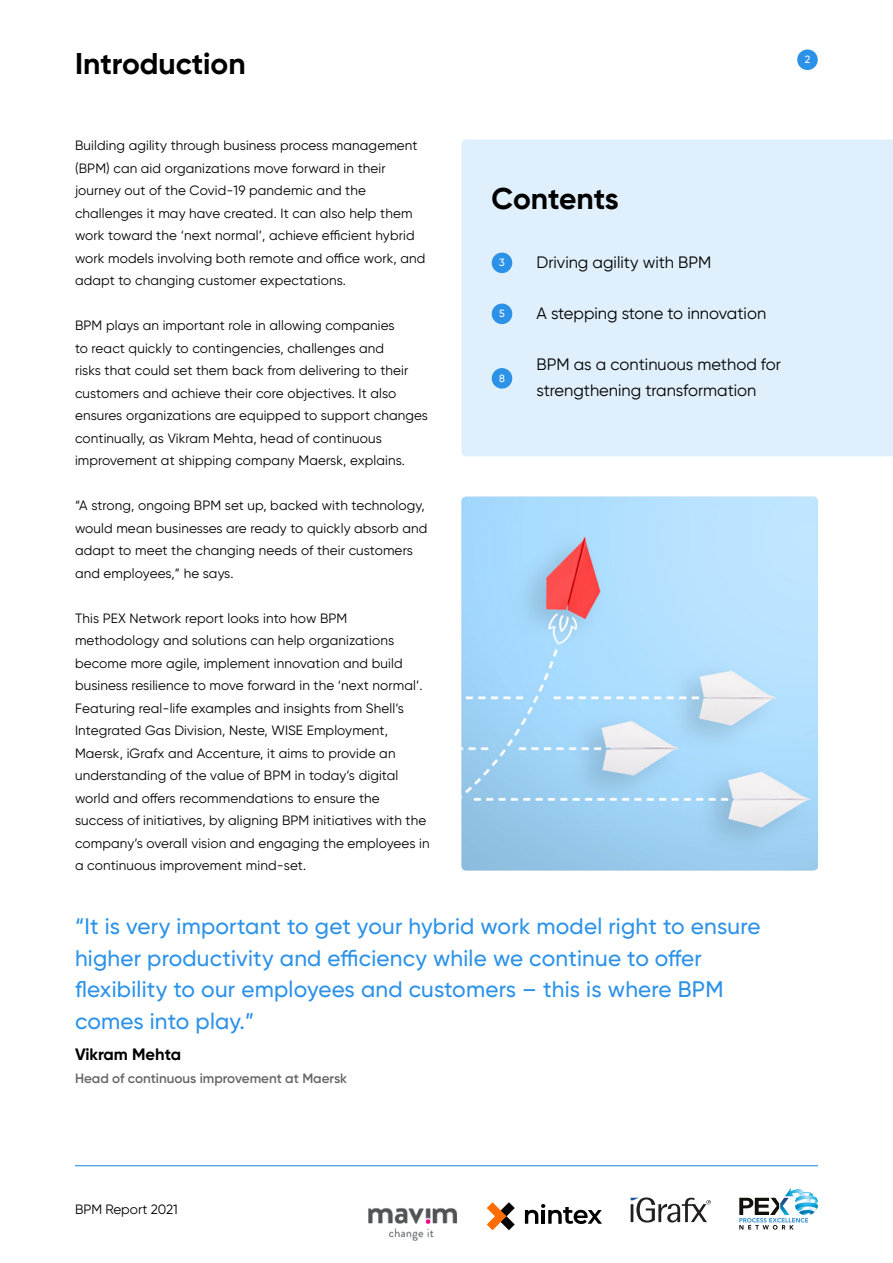
<style>
.page{position:relative;width:893px;height:1263px;background:#fff}
.page>*{position:absolute;margin:0;border:0;box-sizing:border-box;transform-origin:0 0}
.t1{font:700 30px "Gilroy";color:#000}
.t2{font:500 22.5px/31.5px "Gilroy";letter-spacing:.01em;color:#2c92e8}
.t3{font:16.5px/25.5px "Gilroy";color:#000}
.t4{font:700 16.5px "Gilroy";color:#000}
.t5{font:13.5px/22.5px "Gilroy";letter-spacing:.01em;color:#000}
.t6{font:600 13.5px "Gilroy";color:#666}
.t7{font:500 10.5px "Gilroy";color:#fff}
</style>
<div class="page">
<hr style="left:75px;top:1165px;width:743px;height:1px;background:#2c92e8">
<img style="left:785px;top:1188px;width:19px;height:10px">
<img style="left:795px;top:1192px;width:22px;height:6px">
<svg style="left:739px;top:1198px;width:79px;height:31px"></svg>
<svg style="left:631px;top:1197px;width:80px;height:25px"></svg>
<svg style="left:487px;top:1202px;width:28px;height:28px"></svg>
<svg style="left:525px;top:1204px;width:77px;height:20px"></svg>
<img style="left:368px;top:1208px;width:89px;height:33px">
<img style="left:461px;top:497px;width:357px;height:373px">
<div style="left:461px;top:140px;width:432px;height:316px;background:#dfeffb"></div>
<div style="left:797px;top:50px;width:21px;height:20px;background:#2c92e8;border-radius:50%"></div>
<div style="left:491px;top:253px;width:306px;height:20px;background:#dfeffb;border-radius:2px"></div>
<div style="left:491px;top:304px;width:306px;height:20px;background:#dfeffb;border-radius:2px"></div>
<div style="left:491px;top:356px;width:306px;height:40px;background:#dfeffb;border-radius:2px"></div>
<p class="t1" style="left:75px;top:44px;width:172px">Introduction</p>
<p class="t7" style="left:805px;top:53px;width:7px">2</p>
<p class="t5" style="left:75px;top:134px;width:352px">Building agility through business process management (BPM) can aid organizations move forward in their journey out of the Covid-19 pandemic and the challenges it may have created. It can also help them work toward the ‘next normal’, achieve efficient hybrid work models involving both remote and office work, and adapt to changing customer expectations.</p>
<p class="t5" style="left:75px;top:314px;width:354px">BPM plays an important role in allowing companies<br>to react quickly to contingencies, challenges and<br>risks that could set them back from delivering to their customers and achieve their core objectives. It also ensures organizations are equipped to support changes continually, as Vikram Mehta, head of continuous improvement at shipping company Maersk, explains.</p>
<p class="t5" style="left:75px;top:494px;width:354px">“A strong, ongoing BPM set up, backed with technology, would mean businesses are ready to quickly absorb and adapt to meet the changing needs of their customers and employees,” he says.</p>
<p class="t5" style="left:75px;top:607px;width:356px">This PEX Network report looks into how BPM methodology and solutions can help organizations become more agile, implement innovation and build business resilience to move forward in the ‘next normal’.<br>Featuring real-life examples and insights from Shell’s Integrated Gas Division, Neste, WISE Employment, Maersk, iGrafx and Accenture, it aims to provide an understanding of the value of BPM in today’s digital world and offers recommendations to ensure the success of initiatives, by aligning BPM initiatives with the company’s overall vision and engaging the employees in a continuous improvement mind-set.</p>
<p class="t1" style="left:491px;top:179px;width:129px">Contents</p>
<p class="t7" style="left:499px;top:256px;width:7px">3</p>
<p class="t7" style="left:499px;top:307px;width:7px">5</p>
<p class="t7" style="left:499px;top:372px;width:7px">8</p>
<p class="t3" style="left:536px;top:250px;width:176px">Driving agility with BPM</p>
<p class="t3" style="left:536px;top:301px;width:231px">A stepping stone to innovation</p>
<p class="t3" style="left:536px;top:352px;width:246px">BPM as a continuous method for strengthening transformation</p>
<p class="t2" style="left:75px;top:911px;width:687px">“It is very important to get your hybrid work model right to ensure higher productivity and efficiency while we continue to offer flexibility to our employees and customers – this is where BPM comes into play.”</p>
<p class="t4" style="left:75px;top:1044px;width:108px">Vikram Mehta</p>
<p class="t6" style="left:75px;top:1070px;width:274px">Head of continuous improvement at Maersk</p>
<p class="t5" style="left:75px;top:1198px;width:104px">BPM Report 2021</p>
</div>
